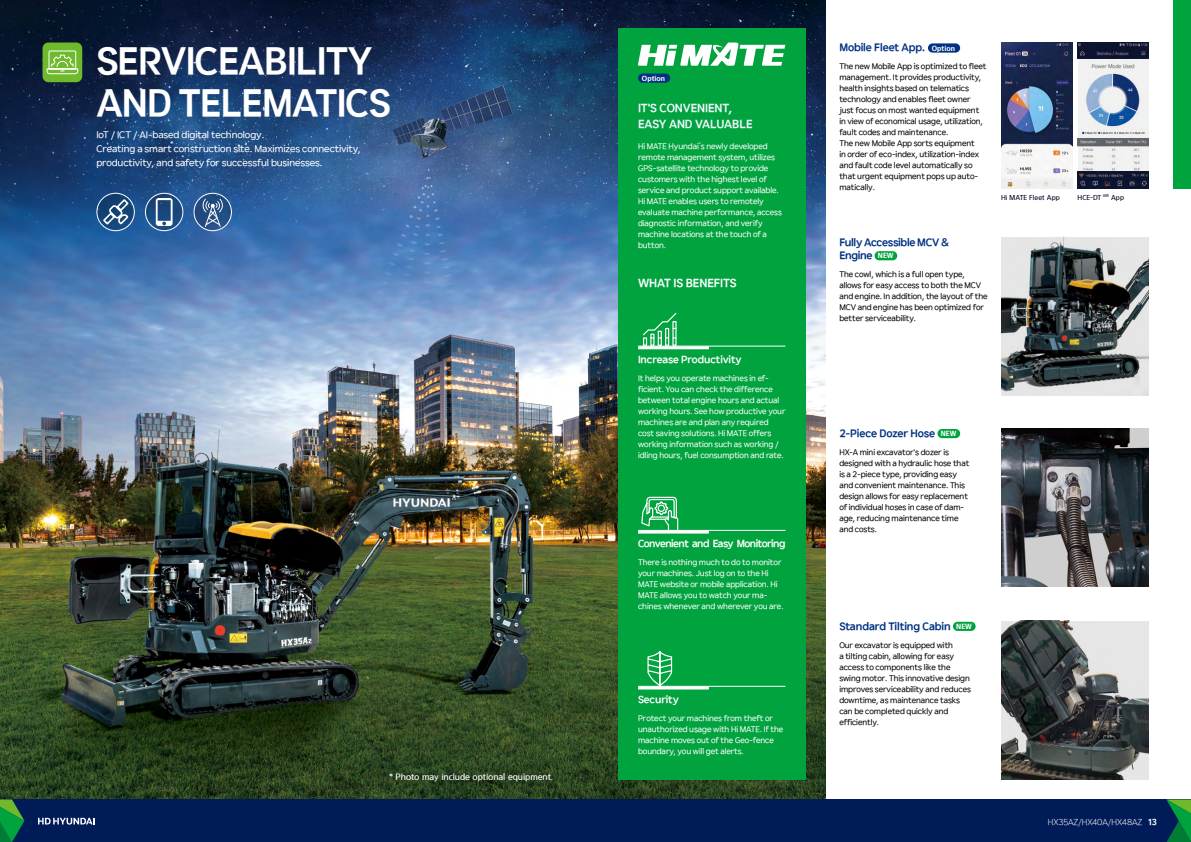
<style>
.page{position:relative;width:1191px;height:842px;background:#fff}
.page>*{position:absolute;margin:0;border:0;box-sizing:border-box;transform-origin:0 0}
.t1{font:700 39px/42px "HD Hyundai Gothic EN";letter-spacing:-.025em;color:#fff}
.t2{font:700 12px/16px "HD Hyundai Gothic EN";letter-spacing:-.01em;color:#f1f9fe}
.t3{font:700 12px "HD Hyundai Gothic EN";letter-spacing:-.01em;color:#fff}
.t4{font:700 11px "HD Hyundai Gothic EN";letter-spacing:-.01em;color:#003281}
.t5{font:700 11px/13.6px "HD Hyundai Gothic EN";letter-spacing:-.03em;color:#003281}
.t6{font:700 10.5px "HD Hyundai Gothic EN";letter-spacing:-.01em;color:#fff}
.t7{font:700 10.5px "HD Hyundai Gothic EN";letter-spacing:-.05em;color:#fff}
.t8{font:10px/14px "HD Hyundai Gothic EN";letter-spacing:-.01em;color:#fff}
.t9{font:9px "HYUNDAI Medium";letter-spacing:-.01em;color:#fff}
.t10{font:300 9px "HD Hyundai Gothic EN";letter-spacing:-.01em;color:#fff}
.t11{font:8.5px/11px "HD Hyundai Gothic EN";letter-spacing:-.01em;color:#000}
.t12{font:8.5px/11px "HD Hyundai Gothic EN";letter-spacing:-.01em;color:#fff}
.t13{font:7.2px "HYUNDAI Bold";color:#fff}
.t14{font:7px "HYUNDAI Medium";letter-spacing:.005em;color:#000026}
.s1{font-family:"HYUNDAI Medium"}
.s2{font-family:"HYUNDAI Bold";font-weight:400;font-size:7.2px;color:#fff}
.s3{font-weight:700}
</style>
<div class="page">
<img style="left:0;top:0;width:825px;height:799px">
<div style="left:618px;top:28px;width:187px;height:752px;background:#00a33e"></div>
<div style="left:638px;top:74px;width:32px;height:9px;background:#003281;border-radius:5px"></div>
<div style="left:43px;top:43px;width:39px;height:39px;background:#6fba2c;border-radius:6px"></div>
<svg style="left:46px;top:50px;width:33px;height:25px"></svg>
<svg style="left:97px;top:193px;width:38px;height:38px"></svg>
<div style="left:96px;top:193px;width:39px;height:38px;border:1px solid #fff;border-radius:50%"></div>
<svg style="left:102px;top:198px;width:28px;height:28px"></svg>
<svg style="left:145px;top:193px;width:38px;height:38px"></svg>
<div style="left:145px;top:193px;width:38px;height:38px;border:1px solid #fff;border-radius:50%"></div>
<svg style="left:156px;top:198px;width:17px;height:28px"></svg>
<svg style="left:194px;top:193px;width:38px;height:38px"></svg>
<div style="left:193px;top:193px;width:39px;height:38px;border:1px solid #fff;border-radius:50%"></div>
<svg style="left:202px;top:199px;width:21px;height:28px"></svg>
<svg style="left:638px;top:43px;width:147px;height:23px"></svg>
<svg style="left:641px;top:312px;width:37px;height:34px"></svg>
<svg style="left:640px;top:496px;width:39px;height:34px"></svg>
<hr style="left:638px;top:346px;width:147px;height:1px;background:#fff">
<hr style="left:638px;top:346px;width:71px;height:3px;background:#fff">
<hr style="left:638px;top:530px;width:147px;height:1px;background:#fff">
<hr style="left:638px;top:531px;width:71px;height:3px;background:#fff">
<svg style="left:646px;top:651px;width:27px;height:35px"></svg>
<hr style="left:638px;top:686px;width:147px;height:1px;background:#fff">
<hr style="left:638px;top:686px;width:71px;height:3px;background:#fff">
<img style="left:1001px;top:43px;width:72px;height:146px">
<svg style="left:1077px;top:43px;width:71px;height:146px"></svg>
<div style="left:928px;top:43px;width:32px;height:10px;background:#003281;border-radius:5px"></div>
<img style="left:1001px;top:237px;width:147px;height:158px">
<div style="left:874px;top:251px;width:23px;height:9px;background:#00a33e;border-radius:5px"></div>
<img style="left:1001px;top:428px;width:147px;height:159px">
<div style="left:937px;top:429px;width:23px;height:9px;background:#00a33e;border-radius:5px"></div>
<img style="left:1001px;top:621px;width:147px;height:159px">
<div style="left:953px;top:622px;width:22px;height:9px;background:#00a33e;border-radius:5px"></div>
<div style="left:0;top:799px;width:1191px;height:43px;background:#001c58"></div>
<svg style="left:1166px;top:799px;width:25px;height:43px"></svg>
<svg style="left:0;top:799px;width:24px;height:43px"></svg>
<svg style="left:38px;top:818px;width:57px;height:7px"></svg>
<div style="left:1174px;top:0;width:17px;height:189px;background:#00a33e"></div>
<h1 class="t1" style="left:96px;top:42px;width:296px">SERVICEABILITY<br>AND TELEMATICS</h1>
<p class="t8" style="left:96px;top:128px;width:266px">IoT / ICT / AI-based digital technology.<br>Creating a smart construction site. Maximizes connectivity, productivity, and safety for successful businesses.</p>
<p class="t9" style="left:389px;top:771px;width:165px">* Photo may include optional equipment.</p>
<p class="t13" style="left:642px;top:74px;width:25px">Option</p>
<h2 class="t2" style="left:638px;top:100px;width:116px">IT'S CONVENIENT,<br>EASY AND VALUABLE</h2>
<p class="t12" style="left:638px;top:141px;width:145px">Hi MATE Hyundai<span class="s1">’</span>s newly developed remote management system, utilizes GPS-satellite technology to provide customers with the highest level of service and product support available.<br>Hi MATE enables users to remotely evaluate machine performance, access diagnostic information, and verify machine locations at the touch of a button.</p>
<h2 class="t3" style="left:638px;top:278px;width:100px">WHAT IS BENEFITS</h2>
<p class="t6" style="left:638px;top:355px;width:105px">Increase Productivity</p>
<p class="t12" style="left:638px;top:373px;width:149px">It helps you operate machines in ef&shy;ficient. You can check the difference between total engine hours and actual working hours. See how productive your machines are and plan any required cost saving solutions. Hi MATE offers working information such as working / idling hours, fuel consumption and rate.</p>
<p class="t7" style="left:638px;top:539px;width:149px">Convenient and Easy Monitoring</p>
<p class="t12" style="left:638px;top:557px;width:147px">There is nothing much to do to monitor your machines. Just log on to the Hi MATE website or mobile application. Hi MATE allows you to watch your ma&shy;chines whenever and wherever you are.</p>
<p class="t6" style="left:638px;top:695px;width:42px">Security</p>
<p class="t12" style="left:638px;top:713px;width:147px">Protect your machines from theft or unauthorized usage with Hi MATE. If the machine moves out of the Geo-fence boundary, you will get alerts.</p>
<p class="t4" style="left:839px;top:43px;width:117px">Mobile Fleet App. <span class="s2">Option</span></p>
<p class="t11" style="left:839px;top:62px;width:149px">The new Mobile App is optimized to fleet management. It provides productivity, health insights based on telematics technology and enables fleet owner just focus on most wanted equipment in view of economical usage, utilization, fault codes and maintenance.<br>The new Mobile App sorts equipment<br>in order of eco-index, utilization-index and fault code level automatically so that urgent equipment pops up auto&shy;matically.</p>
<p class="t14" style="left:1001px;top:193px;width:60px">Hi MATE Fleet App</p>
<p class="t14" style="left:1077px;top:193px;width:48px">HCE-DT <sup>AIR</sup> App</p>
<p class="t5" style="left:839px;top:236px;width:111px">Fully Accessible MCV &amp;<br>Engine <span class="s2">NEW</span></p>
<p class="t11" style="left:839px;top:269px;width:150px">The cowl, which is a full open type, allows for easy access to both the MCV and engine. In addition, the layout of the MCV and engine has been optimized for better serviceability.</p>
<p class="t4" style="left:839px;top:428px;width:119px">2-Piece Dozer Hose <span class="s2">NEW</span></p>
<p class="t11" style="left:839px;top:447px;width:131px">HX-A mini excavator's dozer is designed with a hydraulic hose that is a 2-piece type, providing easy and convenient maintenance. This design allows for easy replacement of individual hoses in case of dam&shy;age, reducing maintenance time and costs.</p>
<p class="t4" style="left:839px;top:621px;width:134px">Standard Tilting Cabin <span class="s2">NEW</span></p>
<p class="t11" style="left:839px;top:640px;width:133px">Our excavator is equipped with<br>a tilting cabin, allowing for easy access to components like the swing motor. This innovative design improves serviceability and reduces downtime, as maintenance tasks can be completed quickly and efficiently.</p>
<p class="t10" style="left:1048px;top:818px;width:110px">HX35AZ/HX40A/HX48AZ <span class="s3">13</span></p>
</div>
